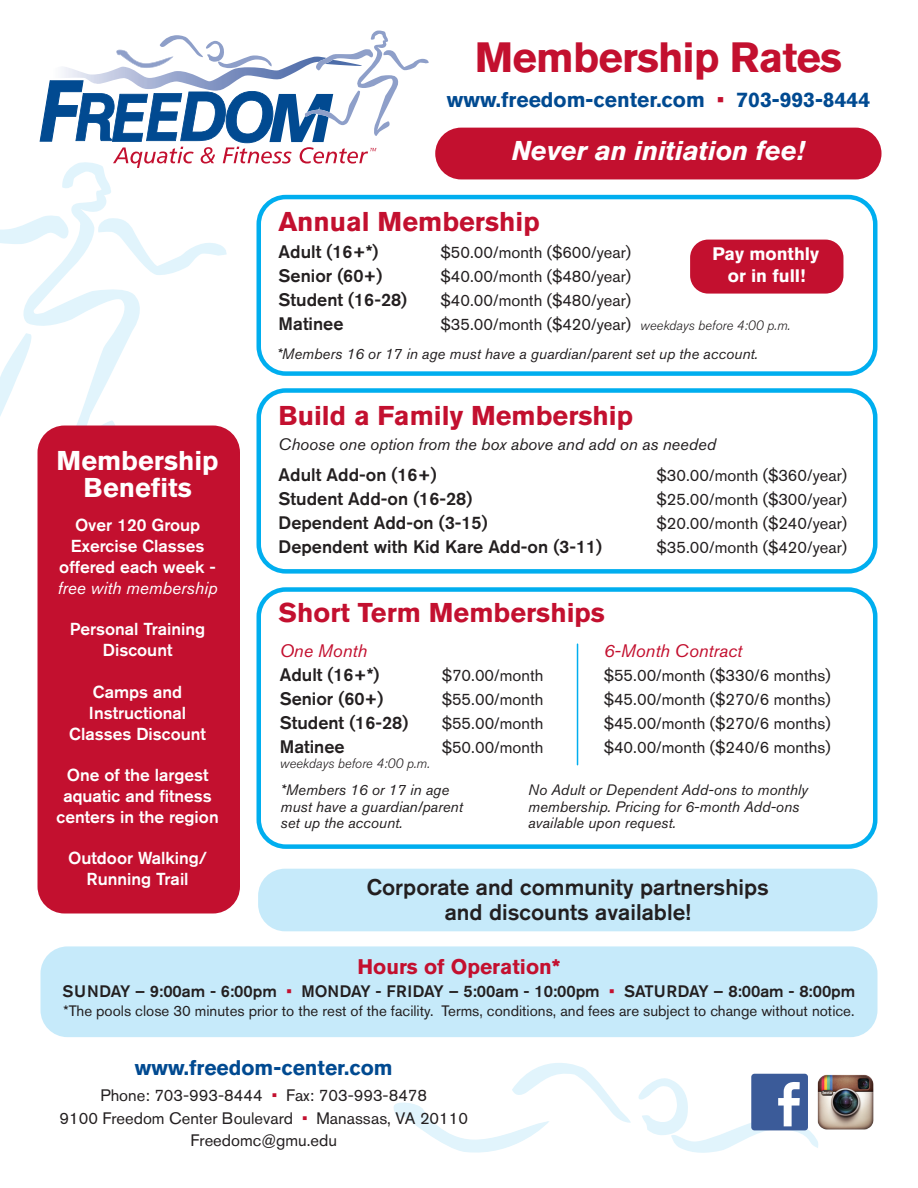
<style>
.page{position:relative;width:918px;height:1188px;background:#fff}
.page>*{position:absolute;margin:0;border:0;box-sizing:border-box;transform-origin:0 0}
._28pt_head{font:700 42px "Akzidenz Grotesk BE";letter-spacing:-.02em;color:#c3102f}
._18pt_head{font:700 27px "Akzidenz Grotesk BE";color:#c3102f}
._14pt_head{font:italic 700 27px "Akzidenz Grotesk BE";letter-spacing:-.01em;color:#fff}
._18pt_head-2{font:700 27px/27px "Akzidenz Grotesk BE";color:#fff;text-align:center}
.t1{font:500 22.5px/25.5px "Akzidenz Grotesk BE";color:#231f20;text-align:center}
._14pt_head-2{font:700 21px "Akzidenz Grotesk BE";color:#014a91}
._18pt_head-3{font:700 21px "Akzidenz Grotesk BE";color:#c3102f}
.Member_Types{font:500 18px "Akzidenz Grotesk BE";color:#231f20}
.Member_Types-2{font:italic 18px "Akzidenz Grotesk BE";color:#c3102f}
.t2{font:700 18px/22.5px "Akzidenz Grotesk BE";color:#fff;text-align:center}
.t3{font:500 17.25px/21px "Akzidenz Grotesk BE";color:#fff;text-align:center}
.Member_Types-3{font:16.5px/22.5px "Akzidenz Grotesk BE";color:#231f20;text-align:center}
.t4{font:500 16.5px "Akzidenz Grotesk BE";color:#231f20}
.t5{font:italic 16.5px "Akzidenz Grotesk BE";color:#231f20}
.Member_Types-4{font:italic 15px/16.5px "Akzidenz Grotesk BE";color:#231f20}
.t6{font:15px "Akzidenz Grotesk BE";color:#231f20}
.Member_Types-5{font:italic 300 13.5px "Akzidenz Grotesk BE";color:#231f20}
.s1{color:#c3102f}
.s2{font-weight:300;font-style:italic;font-size:13.5px}
.s3{font-weight:400;font-style:italic}
</style>
<div class="page">
<div style="left:40px;top:946px;width:838px;height:91px;background:#c6eafa;border-radius:27px"></div>
<div style="left:435px;top:128px;width:447px;height:51px;background:#c3102f;border-radius:26px"></div>
<svg style="left:0;top:31px;width:429px;height:434px"></svg>
<div style="left:256px;top:195px;width:622px;height:181px;border:4px solid #00aeef;border-radius:27px"></div>
<div style="left:256px;top:388px;width:622px;height:186px;border:4px solid #00aeef;border-radius:27px"></div>
<div style="left:256px;top:587px;width:622px;height:262px;border:4px solid #00aeef;border-radius:27px"></div>
<div style="left:38px;top:426px;width:202px;height:488px;background:#c3102f;border-radius:27px"></div>
<svg style="left:393px;top:1063px;width:238px;height:90px"></svg>
<hr style="left:577px;top:644px;width:1px;height:121px;background:#00aeef">
<svg style="left:638px;top:1074px;width:180px;height:79px"></svg>
<img style="left:816px;top:1074px;width:58px;height:58px">
<div style="left:258px;top:869px;width:620px;height:62px;background:#c6eafa;border-radius:27px"></div>
<div style="left:690px;top:240px;width:153px;height:54px;background:#c3102f;border-radius:18px"></div>
<p class="_28pt_head" style="left:475px;top:33px;width:369px">Membership Rates</p>
<p class="_14pt_head-2" style="left:447px;top:87px;width:425px">www.freedom-center.com <span class="s1">•</span> 703-993-8444</p>
<p class="_14pt_head" style="left:512px;top:134px;width:294px">Never an initiation fee!</p>
<p class="_18pt_head" style="left:279px;top:206px;width:263px">Annual Membership</p>
<p class="Member_Types" style="left:279px;top:241px;width:101px">Adult (16+*)</p>
<p class="Member_Types-3" style="left:441px;top:241px;width:192px">$50.00/month ($600/year)</p>
<p class="Member_Types" style="left:279px;top:265px;width:105px">Senior (60+)</p>
<p class="Member_Types-3" style="left:441px;top:265px;width:192px">$40.00/month ($480/year)</p>
<p class="Member_Types" style="left:279px;top:289px;width:130px">Student (16-28)</p>
<p class="Member_Types-3" style="left:441px;top:289px;width:192px">$40.00/month ($480/year)</p>
<p class="Member_Types" style="left:279px;top:313px;width:66px">Matinee</p>
<p class="Member_Types-3" style="left:441px;top:313px;width:351px">$35.00/month ($420/year) <span class="s2">weekdays before 4:00 p.m.</span></p>
<p class="t2" style="left:713px;top:242px;width:108px">Pay monthly or in full!</p>
<p class="_18pt_head-2" style="left:57px;top:447px;width:163px">Membership<br>Benefits</p>
<p class="t3" style="left:58px;top:514px;width:161px">Over 120 Group<br>Exercise Classes offered each week - <span class="s3">free with membership</span></p>
<p class="t3" style="left:70px;top:618px;width:137px">Personal Training<br>Discount</p>
<p class="t3" style="left:69px;top:681px;width:138px">Camps and<br>Instructional<br>Classes Discount</p>
<p class="t3" style="left:57px;top:764px;width:164px">One of the largest aquatic and fitness centers in the region</p>
<p class="t3" style="left:68px;top:847px;width:141px">Outdoor Walking/<br>Running Trail</p>
<p class="Member_Types-4" style="left:277px;top:345px;width:483px">*Members 16 or 17 in age must have a guardian/parent set up the account.</p>
<p class="_18pt_head" style="left:279px;top:400px;width:356px">Build a Family Membership</p>
<p class="t5" style="left:279px;top:435px;width:439px">Choose one option from the box above and add on as needed</p>
<p class="Member_Types" style="left:279px;top:464px;width:160px">Adult Add-on (16+)</p>
<p class="Member_Types-3" style="left:657px;top:464px;width:192px">$30.00/month ($360/year)</p>
<p class="Member_Types" style="left:279px;top:488px;width:195px">Student Add-on (16-28)</p>
<p class="Member_Types-3" style="left:657px;top:488px;width:192px">$25.00/month ($300/year)</p>
<p class="Member_Types" style="left:279px;top:512px;width:211px">Dependent Add-on (3-15)</p>
<p class="Member_Types-3" style="left:657px;top:512px;width:192px">$20.00/month ($240/year)</p>
<p class="Member_Types" style="left:279px;top:536px;width:325px">Dependent with Kid Kare Add-on (3-11)</p>
<p class="Member_Types-3" style="left:657px;top:536px;width:192px">$35.00/month ($420/year)</p>
<p class="_18pt_head" style="left:279px;top:597px;width:328px">Short Term Memberships</p>
<p class="Member_Types-2" style="left:280px;top:640px;width:89px">One Month</p>
<p class="Member_Types" style="left:280px;top:664px;width:101px">Adult (16+*)</p>
<p class="Member_Types-3" style="left:442px;top:664px;width:103px">$70.00/month</p>
<p class="Member_Types" style="left:280px;top:688px;width:105px">Senior (60+)</p>
<p class="Member_Types-3" style="left:442px;top:688px;width:103px">$55.00/month</p>
<p class="Member_Types" style="left:280px;top:712px;width:130px">Student (16-28)</p>
<p class="Member_Types-3" style="left:442px;top:712px;width:103px">$55.00/month</p>
<p class="Member_Types" style="left:280px;top:735px;width:66px">Matinee</p>
<p class="Member_Types-3" style="left:442px;top:735px;width:103px">$50.00/month</p>
<p class="Member_Types-5" style="left:280px;top:755px;width:152px">weekdays before 4:00 p.m.</p>
<p class="Member_Types-2" style="left:604px;top:640px;width:140px">6-Month Contract</p>
<p class="Member_Types-3" style="left:604px;top:664px;width:229px">$55.00/month ($330/6 months)</p>
<p class="Member_Types-3" style="left:604px;top:688px;width:229px">$45.00/month ($270/6 months)</p>
<p class="Member_Types-3" style="left:604px;top:712px;width:229px">$45.00/month ($270/6 months)</p>
<p class="Member_Types-3" style="left:604px;top:736px;width:229px">$40.00/month ($240/6 months)</p>
<p class="Member_Types-4" style="left:281px;top:782px;width:184px">*Members 16 or 17 in age must have a guardian/parent set up the account.</p>
<p class="Member_Types-4" style="left:528px;top:782px;width:282px">No Adult or Dependent Add-ons to monthly membership. Pricing for 6-month Add-ons available upon request.</p>
<p class="t1" style="left:367px;top:874px;width:404px">Corporate and community partnerships and discounts available!</p>
<p class="_18pt_head-3" style="left:358px;top:955px;width:204px">Hours of Operation*</p>
<p class="t4" style="left:63px;top:981px;width:794px">SUNDAY – 9:00am - 6:00pm <span class="s1">•</span> MONDAY - FRIDAY – 5:00am - 10:00pm <span class="s1">•</span> SATURDAY – 8:00am - 8:00pm</p>
<p class="t6" style="left:63px;top:1002px;width:793px">*The pools close 30 minutes prior to the rest of the facility. Terms, conditions, and fees are subject to change without notice.</p>
<p class="_14pt_head-2" style="left:135px;top:1056px;width:260px">www.freedom-center.com</p>
<p class="Member_Types-3" style="left:100px;top:1084px;width:328px">Phone: 703-993-8444 <span class="s1">•</span> Fax: 703-993-8478</p>
<p class="Member_Types-3" style="left:59px;top:1106px;width:410px">9100 Freedom Center Boulevard <span class="s1">•</span> Manassas, VA 20110<br>Freedomc@gmu.edu</p>
</div>
